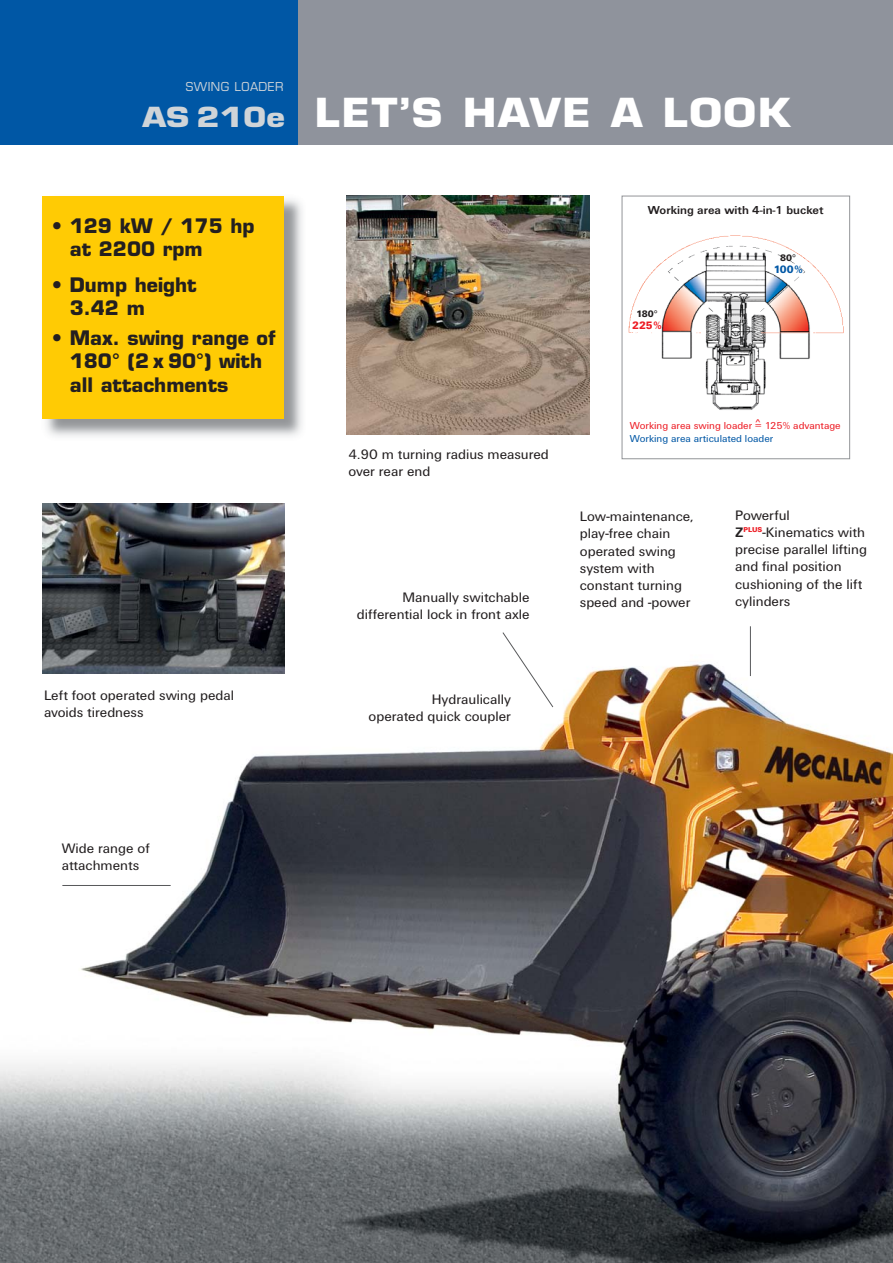
<style>
.page{position:relative;width:893px;height:1263px;background:#fff}
.page>*{position:absolute;margin:0;border:0;box-sizing:border-box;transform-origin:0 0}
.t1{font:700 39px "Eurostile";letter-spacing:.035em;color:#fff;scale:1.1 1}
.t2{font:700 19.5px/23.4px "Eurostile";color:#231f20}
.t3{font:14.25px/17.2px "Unitus T";color:#231f20}
.t4{font:700 12px "Unitus T";color:#231f20}
.t5{font:12px "Eurostile";letter-spacing:.035em;color:#cfd4d8}
.t6{font:900 11.1px "Unitus T";color:#ed1c24}
.t7{font:900 11.1px "Unitus T";color:#0057a5}
.t8{font:10.5px "Unitus T";color:#ed1c24}
.t9{font:10.5px "Unitus T";color:#0057a5}
.t10{font:italic 10.05px "Unitus T";color:#ed1c24}
.t11{font:900 9.75px "Unitus T";color:#231f20}
.s1{font-size:27px;color:#cfd4d8}
.s2{font-weight:700}
</style>
<div class="page">
<img style="left:0;top:506px;width:892px;height:757px">
<div style="left:621px;top:196px;width:229px;height:263px;border:1px solid #939598"></div>
<img style="left:43px;top:504px;width:242px;height:169px">
<svg style="left:502px;top:631px;width:52px;height:77px"></svg>
<hr style="left:62px;top:885px;width:109px;height:1px;background:#58595b">
<hr style="left:750px;top:626px;width:1px;height:50px;background:#58595b">
<img style="left:661px;top:339px;width:149px;height:71px">
<img style="left:661px;top:234px;width:188px;height:105px">
<img style="left:628px;top:242px;width:218px;height:94px">
<img style="left:347px;top:196px;width:242px;height:238px">
<div style="left:298px;top:0;width:594px;height:145px;background:#8f939c"></div>
<div style="left:0;top:0;width:298px;height:145px;background:#0057a5"></div>
<img style="left:42px;top:196px;width:260px;height:241px">
<div style="left:43px;top:196px;width:241px;height:223px;background:#ffcb04"></div>
<p class="t5" style="left:186px;top:82px;width:99px">SWING LOADER</p>
<h1 class="t1" style="left:142px;top:98px;width:590px"><span class="s1">AS 210e</span> LET’S HAVE A LOOK</h1>
<h2 class="t2" style="left:70px;top:216px;width:186px;text-indent:-19px">• 129 kW / 175 hp at 2200 rpm</h2>
<h2 class="t2" style="left:70px;top:275px;width:128px;text-indent:-19px">• Dump height<br>3.42 m</h2>
<h2 class="t2" style="left:70px;top:328px;width:207px;text-indent:-19px">• Max. swing range of<br>180° (2 x 90°) with all attachments</h2>
<p class="t3" style="left:44px;top:687px;width:192px">Left foot operated swing pedal avoids tiredness</p>
<p class="t3" style="left:62px;top:841px;width:90px">Wide range of attachments</p>
<p class="t4" style="left:648px;top:206px;width:177px">Working area with 4-in-1 bucket</p>
<p class="t11" style="left:636px;top:310px;width:23px">180°</p>
<p class="t6" style="left:632px;top:321px;width:31px">225%</p>
<p class="t11" style="left:780px;top:254px;width:17px">80°</p>
<p class="t7" style="left:773px;top:265px;width:31px">100%</p>
<p class="t3" style="left:348px;top:447px;width:202px">4.90 m turning radius measured over rear end</p>
<p class="t3" style="left:357px;top:589px;width:174px;text-align:right">Manually switchable differential lock in front axle</p>
<p class="t3" style="left:368px;top:692px;width:144px;text-align:right">Hydraulically<br>operated quick coupler</p>
<p class="t10" style="left:755px;top:419px;width:7px">^</p>
<p class="t8" style="left:630px;top:422px;width:212px">Working area swing loader = 125% advantage</p>
<p class="t9" style="left:630px;top:435px;width:145px">Working area articulated loader</p>
<p class="t3" style="left:580px;top:509px;width:115px">Low-maintenance, play-free chain operated swing system with constant turning speed and -power</p>
<p class="t3" style="left:735px;top:508px;width:133px">Powerful<br><span class="s2">Z</span><sup>PLUS</sup>-Kinematics with precise parallel lifting and final position cushioning of the lift cylinders</p>
</div>
